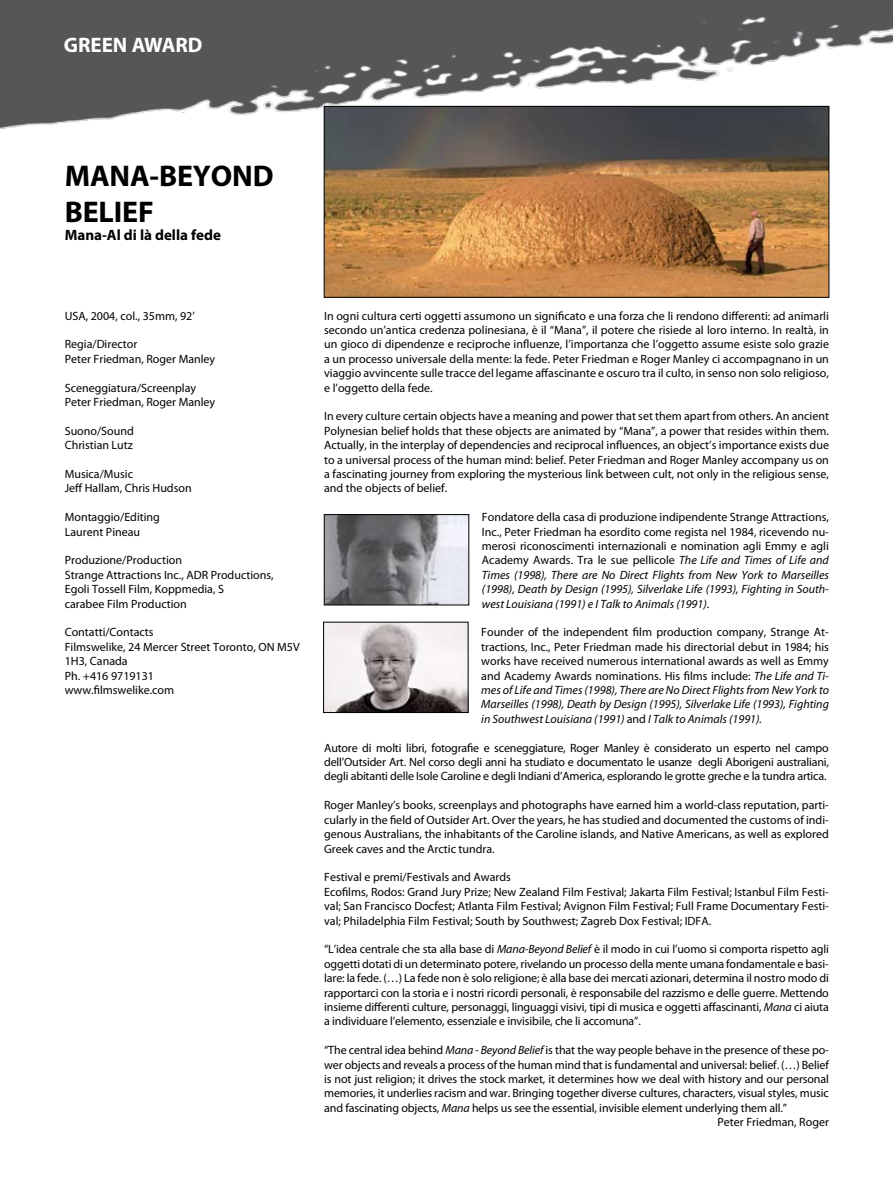
<style>
.page{position:relative;width:893px;height:1191px;background:#fff}
.page>*{position:absolute;margin:0;border:0;box-sizing:border-box;transform-origin:0 0}
.t1{font:700 30px/36px "Myriad Pro";letter-spacing:-.005em;color:#000}
.t2{font:700 21px "Myriad";color:#fff}
.t3{font:700 15px "Myriad Pro";color:#000}
.t4{font:12px/14.4px "Myriad Pro";color:#000}
.s1{font-style:italic}
</style>
<div class="page">
<img style="left:0;top:0;width:893px;height:140px">
<img style="left:326px;top:108px;width:501px;height:188px">
<div style="left:324px;top:106px;width:505px;height:192px;border:1px solid #000"></div>
<img style="left:326px;top:516px;width:141px;height:87px">
<div style="left:324px;top:514px;width:145px;height:91px;border:1px solid #000"></div>
<img style="left:325px;top:624px;width:141px;height:87px">
<div style="left:323px;top:622px;width:145px;height:91px;border:1px solid #000"></div>
<h2 class="t2" style="left:64px;top:34px;width:140px">GREEN AWARD</h2>
<h1 class="t1" style="left:65px;top:159px;width:210px">MANA-BEYOND<br>BELIEF</h1>
<p class="t3" style="left:65px;top:227px;width:158px">Mana-Al di là della fede</p>
<p class="t4" style="left:65px;top:308px;width:132px">USA, 2004, col., 35mm, 92’</p>
<p class="t4" style="left:65px;top:337px;width:152px">Regia/Director<br>Peter Friedman, Roger Manley</p>
<p class="t4" style="left:65px;top:380px;width:152px">Sceneggiatura/Screenplay<br>Peter Friedman, Roger Manley</p>
<p class="t4" style="left:65px;top:424px;width:71px">Suono/Sound<br>Christian Lutz</p>
<p class="t4" style="left:65px;top:467px;width:128px">Musica/Music<br>Jeff Hallam, Chris Hudson</p>
<p class="t4" style="left:65px;top:510px;width:97px">Montaggio/Editing<br>Laurent Pineau</p>
<p class="t4" style="left:65px;top:553px;width:210px">Produzione/Production<br>Strange Attractions Inc., ADR Productions,<br>Egoli Tossell Film, Koppmedia, S<br>carabee Film Production</p>
<p class="t4" style="left:65px;top:625px;width:236px">Contatti/Contacts<br>Filmswelike, 24 Mercer Street Toronto, ON M5V<br>1H3, Canada<br>Ph. +416 9719131<br>www.filmswelike.com</p>
<p class="t4" style="left:324px;top:308px;width:506px;text-align:justify">In ogni cultura certi oggetti assumono un significato e una forza che li rendono differenti: ad animarli secondo un’antica credenza polinesiana, è il “Mana”, il potere che risiede al loro interno. In realtà, in un gioco di dipendenze e reciproche influenze, l’importanza che l’oggetto assume esiste solo grazie a un processo universale della mente: la fede. Peter Friedman e Roger Manley ci accompagnano in un viaggio avvincente sulle tracce del legame affascinante e oscuro tra il culto, in senso non solo religioso, e l’oggetto della fede.</p>
<p class="t4" style="left:324px;top:409px;width:506px;text-align:justify">In every culture certain objects have a meaning and power that set them apart from others. An ancient Polynesian belief holds that these objects are animated by “Mana”, a power that resides within them.<br>Actually, in the interplay of dependencies and reciprocal influences, an object’s importance exists due to a universal process of the human mind: belief. Peter Friedman and Roger Manley accompany us on a fascinating journey from exploring the mysterious link between cult, not only in the religious sense, and the objects of belief.</p>
<p class="t4" style="left:482px;top:510px;width:348px;text-align:justify">Fondatore della casa di produzione indipendente Strange Attractions, Inc., Peter Friedman ha esordito come regista nel 1984, ricevendo nu&shy;merosi riconoscimenti internazionali e nomination agli Emmy e agli Academy Awards. Tra le sue pellicole <span class="s1">The Life and Times of Life and Times (1998), There are No Direct Flights from New York to Marseilles (1998), Death by Design (1995), Silverlake Life (1993), Fighting in South&shy;west Louisiana (1991) e I Talk to Animals (1991)</span>.</p>
<p class="t4" style="left:481px;top:625px;width:349px;text-align:justify">Founder of the independent film production company, Strange At&shy;tractions, Inc., Peter Friedman made his directorial debut in 1984; his works have received numerous international awards as well as Emmy and Academy Awards nominations. His films include: <span class="s1">The Life and Ti&shy;mes of Life and Times (1998), There are No Direct Flights from New York to Marseilles (1998), Death by Design (1995), Silverlake Life (1993), Fighting in Southwest Louisiana (1991)</span> and <span class="s1">I Talk to Animals (1991).</span></p>
<p class="t4" style="left:324px;top:740px;width:506px;text-align:justify">Autore di molti libri, fotografie e sceneggiature, Roger Manley è considerato un esperto nel campo dell’Outsider Art. Nel corso degli anni ha studiato e documentato le usanze degli Aborigeni australiani, degli abitanti delle Isole Caroline e degli Indiani d’America, esplorando le grotte greche e la tundra artica.</p>
<p class="t4" style="left:324px;top:798px;width:506px;text-align:justify">Roger Manley’s books, screenplays and photographs have earned him a world-class reputation, parti&shy;cularly in the field of Outsider Art. Over the years, he has studied and documented the customs of indi&shy;genous Australians, the inhabitants of the Caroline islands, and Native Americans, as well as explored Greek caves and the Arctic tundra.</p>
<p class="t4" style="left:324px;top:870px;width:506px">Festival e premi/Festivals and Awards<br>Ecofilms, Rodos: Grand Jury Prize; New Zealand Film Festival; Jakarta Film Festival; Istanbul Film Festi&shy;val; San Francisco Docfest; Atlanta Film Festival; Avignon Film Festival; Full Frame Documentary Festi&shy;val; Philadelphia Film Festival; South by Southwest; Zagreb Dox Festival; IDFA.</p>
<p class="t4" style="left:324px;top:942px;width:506px;text-align:justify">“L’idea centrale che sta alla base di <span class="s1">Mana-Beyond Belief</span> è il modo in cui l’uomo si comporta rispetto agli oggetti dotati di un determinato potere, rivelando un processo della mente umana fondamentale e basi&shy;lare: la fede. (…) La fede non è solo religione; è alla base dei mercati azionari, determina il nostro modo di rapportarci con la storia e i nostri ricordi personali, è responsabile del razzismo e delle guerre. Mettendo insieme differenti culture, personaggi, linguaggi visivi, tipi di musica e oggetti affascinanti, <span class="s1">Mana</span> ci aiuta a individuare l’elemento, essenziale e invisibile, che li accomuna”.</p>
<p class="t4" style="left:324px;top:1043px;width:506px">“The central idea behind <span class="s1">Mana - Beyond Belief</span> is that the way people behave in the presence of these po-</p>
<p class="t4" style="left:324px;top:1057px;width:506px">wer objects and reveals a process of the human mind that is fundamental and universal: belief. (…) Belief</p>
<p class="t4" style="left:324px;top:1072px;width:506px">is not just religion; it drives the stock market, it determines how we deal with history and our personal</p>
<p class="t4" style="left:324px;top:1086px;width:506px">memories, it underlies racism and war. Bringing together diverse cultures, characters, visual styles, music</p>
<p class="t4" style="left:324px;top:1100px;width:464px">and fascinating objects, <span class="s1">Mana</span> helps us see the essential, invisible element underlying them all.”</p>
<p class="t4" style="left:718px;top:1115px;width:113px">Peter Friedman, Roger</p>
</div>
